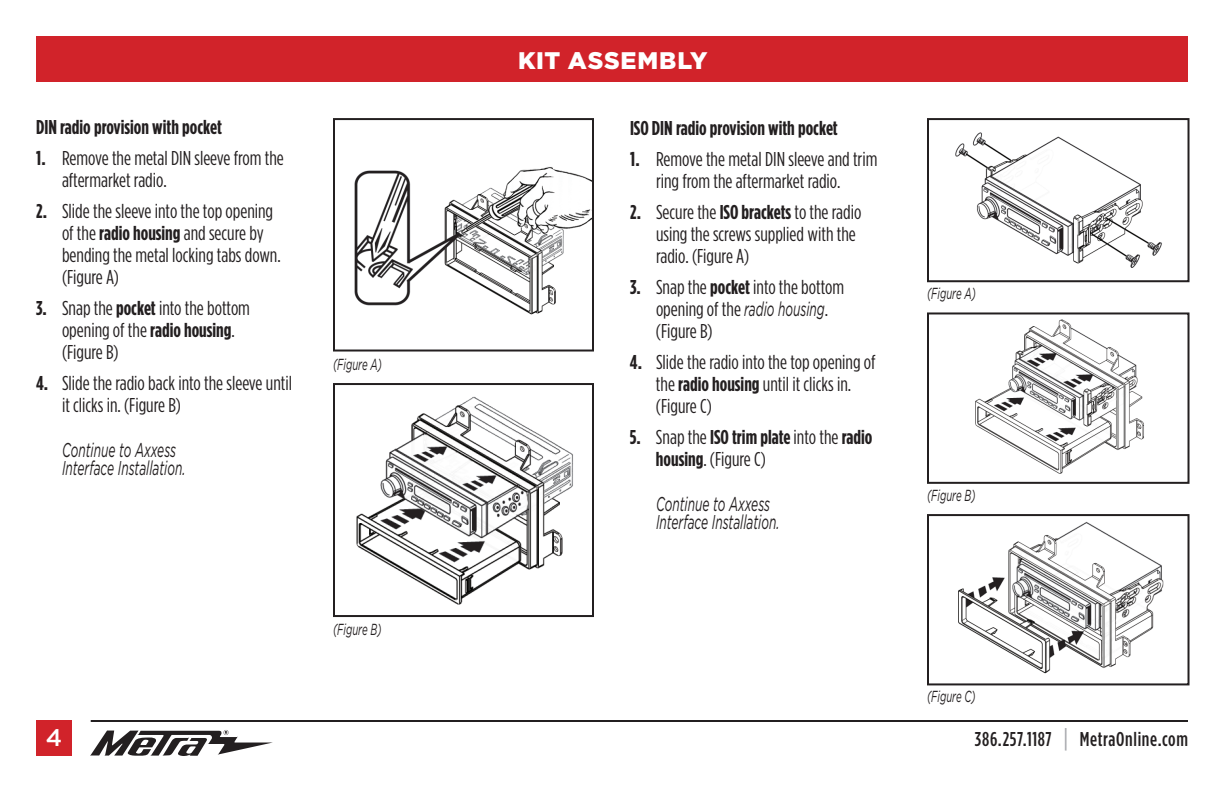
<style>
.page{position:relative;width:1224px;height:792px;background:#fff}
.page>*{position:absolute;margin:0;border:0;box-sizing:border-box;transform-origin:0 0}
.t1{font:900 24px "Gotham";letter-spacing:.03em;color:#fff}
.t2{font:500 24px "Gotham";color:#fff}
.t3{font:20px/22px "Gotham Condensed";color:#231f20}
.t4{font:700 20px/22px "Gotham Condensed";color:#231f20}
.t5{font:italic 20px/18px "Gotham";color:#231f20;scale:.6 1}
.t6{font:500 20px "Gotham Condensed";letter-spacing:.03em;color:#231f20}
.t7{font:italic 16px "Gotham";color:#231f20;scale:.6 1}
.s1{font-weight:700}
.s2{font-family:"Gotham";font-style:italic}
.s3{font-weight:400}
.s4{font-size:26px;color:#a8a9ad}
</style>
<div class="page">
<div style="left:36px;top:36px;width:1152px;height:45px;background:#d1232a"></div>
<svg style="left:90px;top:730px;width:183px;height:26px"></svg>
<hr style="left:91px;top:720px;width:1097px;height:2px;background:#231f20">
<div style="left:36px;top:720px;width:36px;height:36px;background:#d1232a"></div>
<img style="left:354px;top:167px;width:237px;height:148px">
<div style="left:333px;top:118px;width:261px;height:234px;border:2px solid #231f20"></div>
<img style="left:356px;top:396px;width:217px;height:209px">
<div style="left:333px;top:383px;width:261px;height:234px;border:2px solid #231f20"></div>
<img style="left:955px;top:132px;width:207px;height:136px">
<div style="left:927px;top:118px;width:263px;height:164px;border:2px solid #231f20"></div>
<img style="left:975px;top:319px;width:169px;height:155px">
<div style="left:927px;top:312px;width:263px;height:172px;border:2px solid #231f20"></div>
<img style="left:958px;top:521px;width:206px;height:153px">
<div style="left:927px;top:514px;width:263px;height:171px;border:2px solid #231f20"></div>
<p class="t4" style="left:36px;top:116px;width:187px">DIN radio provision with pocket</p>
<p class="t3" style="left:62px;top:147px;width:223px;text-indent:-26px"><span class="s1">1.</span> Remove the metal DIN sleeve from the aftermarket radio.</p>
<p class="t3" style="left:62px;top:200px;width:220px;text-indent:-26px"><span class="s1">2.</span> Slide the sleeve into the top opening of the <span class="s1">radio housing</span> and secure by bending the metal locking tabs down. (Figure A)</p>
<p class="t3" style="left:62px;top:297px;width:190px;text-indent:-26px"><span class="s1">3.</span> Snap the <span class="s1">pocket</span> into the bottom opening of the <span class="s1">radio housing</span>. (Figure B)</p>
<p class="t3" style="left:62px;top:372px;width:232px;text-indent:-26px"><span class="s1">4.</span> Slide the radio back into the sleeve until it clicks in. (Figure B)</p>
<p class="t5" style="left:62px;top:441px;width:207px">Continue to Axxess<br>Interface Installation.</p>
<p class="t7" style="left:333px;top:355px;width:83px">(Figure A)</p>
<p class="t7" style="left:333px;top:621px;width:83px">(Figure B)</p>
<p class="t1" style="left:518px;top:46px;width:191px">KIT ASSEMBLY</p>
<p class="t4" style="left:630px;top:116px;width:209px">ISO DIN radio provision with pocket</p>
<p class="t3" style="left:630px;top:148px;width:249px;text-align:center"><span class="s1">1.</span> Remove the metal DIN sleeve and trim ring from the aftermarket radio.</p>
<p class="t3" style="left:656px;top:201px;width:207px;text-indent:-26px"><span class="s1">2.</span> Secure the <span class="s1">ISO brackets</span> to the radio using the screws supplied with the radio. (Figure A)</p>
<p class="t3" style="left:656px;top:276px;width:190px;text-indent:-26px"><span class="s1">3.</span> Snap the <span class="s1">pocket</span> into the bottom opening of the <span class="s2">radio housing</span>. (Figure B)</p>
<p class="t3" style="left:656px;top:351px;width:221px;text-indent:-26px"><span class="s1">4.</span> Slide the radio into the top opening of the <span class="s1">radio housing</span> until it clicks in. (Figure C)</p>
<p class="t4" style="left:656px;top:425px;width:218px;text-indent:-26px">5. <span class="s3">Snap the</span> ISO trim plate <span class="s3">into the</span> radio housing<span class="s3">. (Figure C)</span></p>
<p class="t5" style="left:656px;top:495px;width:207px">Continue to Axxess<br>Interface Installation.</p>
<p class="t7" style="left:927px;top:285px;width:83px">(Figure A)</p>
<p class="t7" style="left:927px;top:486px;width:83px">(Figure B)</p>
<p class="t7" style="left:927px;top:688px;width:83px">(Figure C)</p>
<p class="t2" style="left:46px;top:724px;width:18px">4</p>
<p class="t6" style="left:975px;top:728px;width:215px">386.257.1187 <span class="s4">|</span> MetraOnline.com</p>
</div>
